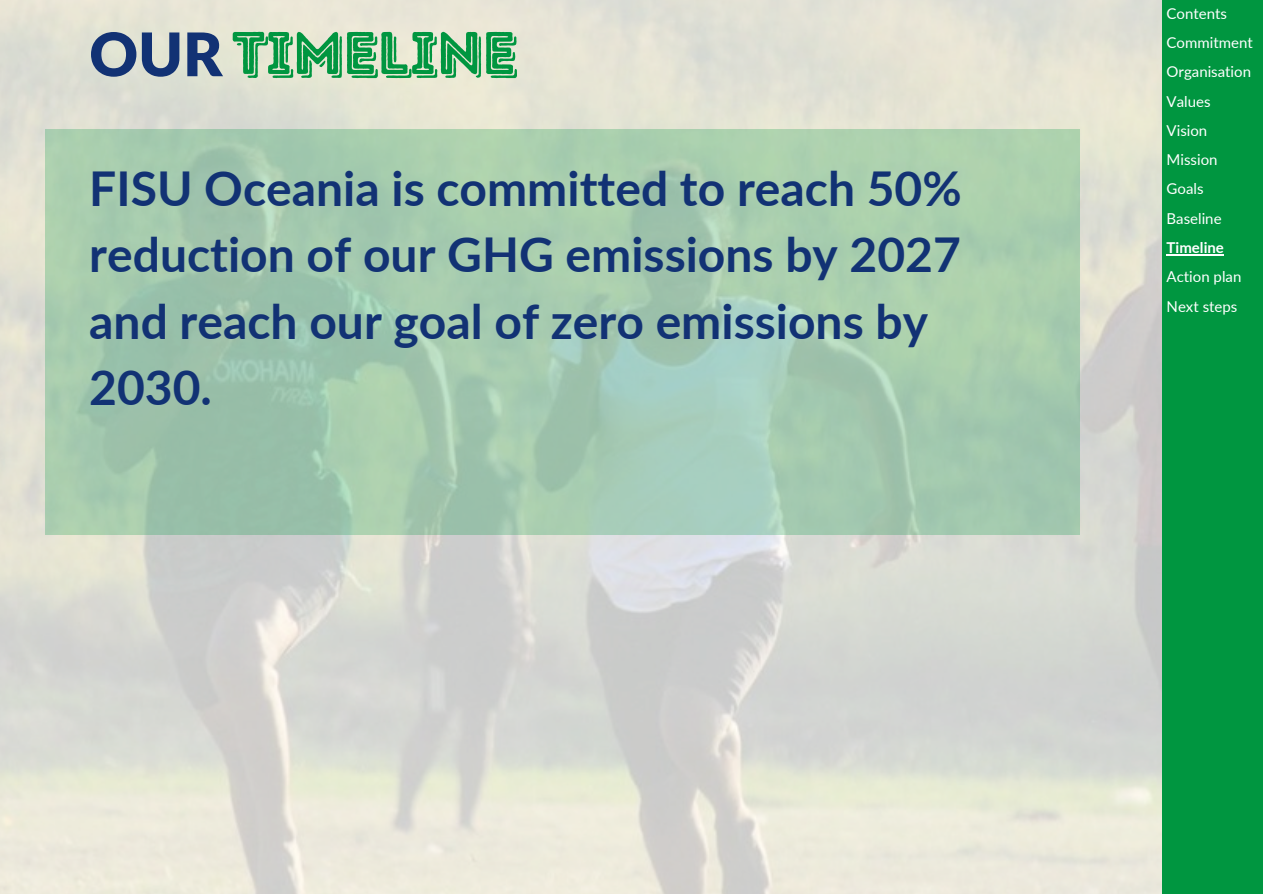
<style>
.page{position:relative;width:1263px;height:894px;background:#fff}
.page>*{position:absolute;margin:0;border:0;box-sizing:border-box;transform-origin:0 0}
.t1{font:60px "Intro Rust Base Line Shade";color:#009640}
.t2{font:900 60px "Lato";color:#123274}
.t3{font:700 48px/66.3px "Lato";color:#123274}
.t4{font:15px "Lato";color:#fff}
.t5{font:700 15px "Lato";color:#fff}
</style>
<div class="page">
<div style="left:1162px;top:0;width:101px;height:893px;background:#009640"></div>
<hr style="left:1167px;top:254px;width:57px;height:1px;background:#fff">
<svg style="left:46px;top:129px;width:1034px;height:405px;background:#a4c9af"></svg>
<p class="t2" style="left:89px;top:17px;width:135px">OUR</p>
<p class="t1" style="left:232px;top:17px;width:286px">TIMELINE</p>
<p class="t3" style="left:89px;top:154px;width:874px">FISU Oceania is committed to reach 50% reduction of our GHG emissions by 2027 and reach our goal of zero emissions by<br>2030.</p>
<p class="t4" style="left:1167px;top:4px;width:62px">Contents</p>
<h1 class="t4" style="left:1167px;top:33px;width:88px">Commitment</h1>
<h2 class="t4" style="left:1167px;top:62px;width:86px">Organisation</h2>
<h3 class="t4" style="left:1167px;top:92px;width:45px">Values</h3>
<p class="t4" style="left:1167px;top:121px;width:42px">Vision</p>
<p class="t4" style="left:1167px;top:150px;width:52px">Mission</p>
<p class="t4" style="left:1167px;top:179px;width:38px">Goals</p>
<p class="t4" style="left:1167px;top:209px;width:56px">Baseline</p>
<p class="t5" style="left:1167px;top:238px;width:59px">Timeline</p>
<p class="t4" style="left:1167px;top:267px;width:76px">Action plan</p>
<p class="t4" style="left:1167px;top:296px;width:72px">Next steps</p>
</div>
